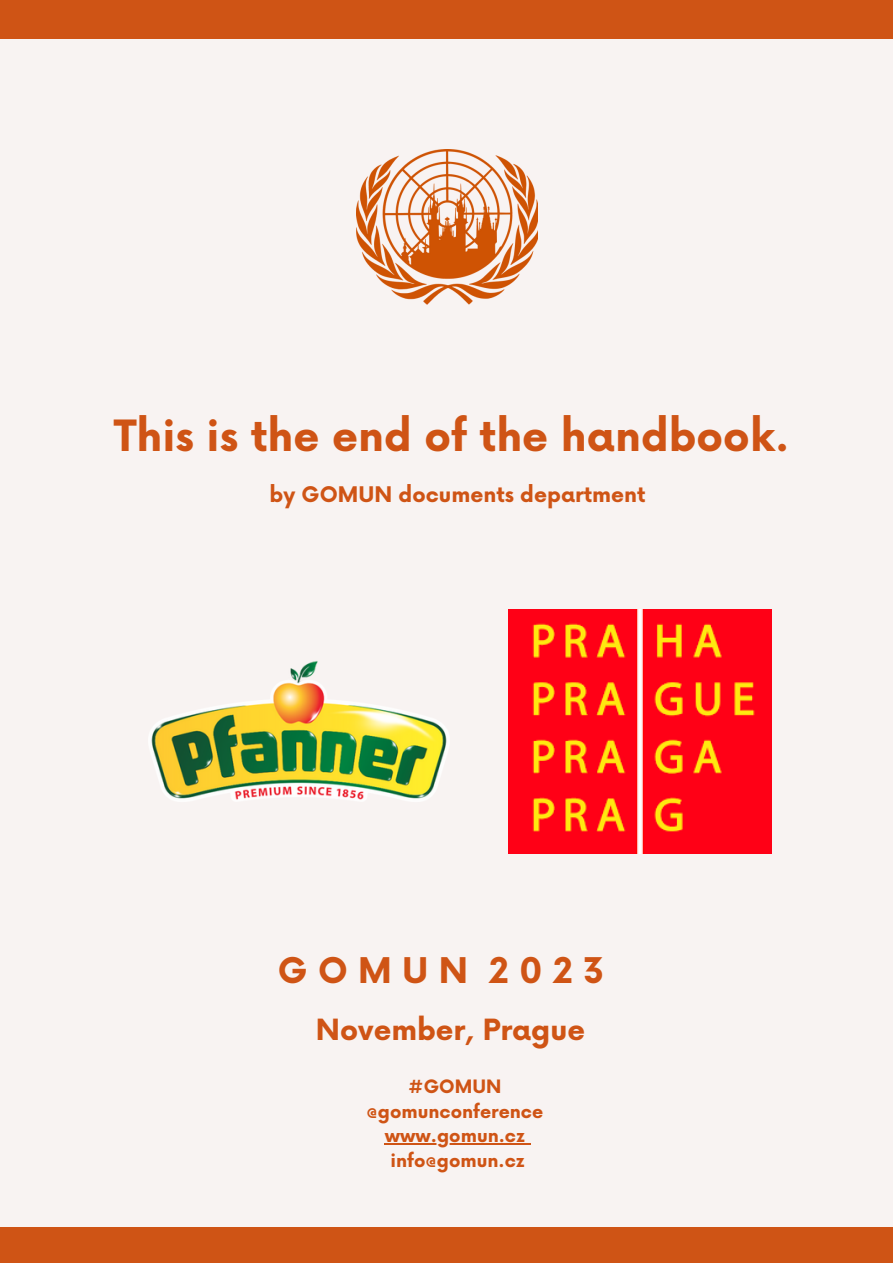
<style>
.page{position:relative;width:893px;height:1264px;background:#fff}
.page>*{position:absolute;margin:0;border:0;box-sizing:border-box;transform-origin:0 0}
.t1{font:700 42px "Now";color:#cf5415}
.t2{font:700 34.5px "Now";letter-spacing:.3em;color:#cf5415}
.t3{font:700 28.5px "Now";color:#cf5415}
.t4{font:700 21px "Now";color:#cf5415}
.t5{font:700 18px "Now";color:#cf5415}
</style>
<div class="page">
<div style="left:0;top:0;width:892px;height:1262px;background:#f8f3f2"></div>
<div style="left:0;top:1226px;width:892px;height:36px;background:#cf5415"></div>
<div style="left:0;top:0;width:892px;height:39px;background:#cf5415"></div>
<img style="left:149px;top:661px;width:300px;height:140px">
<img style="left:508px;top:609px;width:263px;height:244px">
<hr style="left:385px;top:1143px;width:140px;height:1px;background:#cf5415">
<img style="left:356px;top:149px;width:181px;height:156px">
<p class="t1" style="left:114px;top:413px;width:676px">This is the end of the handbook.</p>
<p class="t4" style="left:269px;top:483px;width:377px">by GOMUN documents department</p>
<p class="t2" style="left:278px;top:951px;width:328px">GOMUN 2023</p>
<p class="t3" style="left:316px;top:1014px;width:271px">November, Prague</p>
<p class="t5" style="left:408px;top:1076px;width:95px">#GOMUN</p>
<p class="t5" style="left:366px;top:1101px;width:178px">@gomunconference</p>
<p class="t5" style="left:385px;top:1126px;width:141px">www.gomun.cz</p>
<p class="t5" style="left:390px;top:1150px;width:136px">info@gomun.cz</p>
</div>
